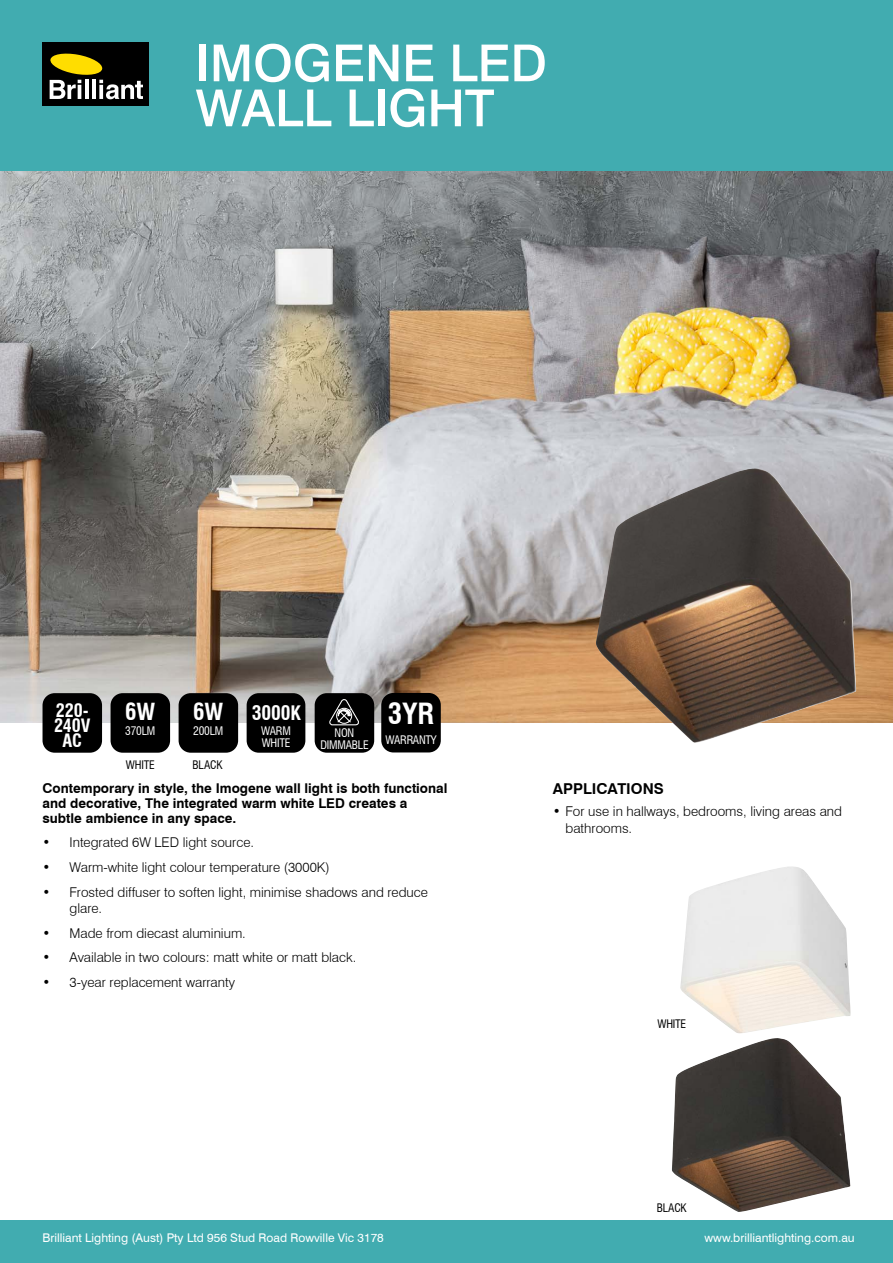
<style>
.page{position:relative;width:893px;height:1263px;background:#fff}
.page>*{position:absolute;margin:0;border:0;box-sizing:border-box;transform-origin:0 0}
.t1{font:500 51px/45px "Swiss 721 BT";color:#fff}
.t2{font:700 condensed 28.5px "Swiss 721 BT";color:#fff}
.t3{font:700 condensed 22.95px "Swiss 721 BT";color:#fff}
.t4{font:700 condensed 19.5px "Swiss 721 BT";letter-spacing:-.005em;color:#fff}
.t5{font:700 condensed 18px/15.3px "Swiss 721 BT";letter-spacing:-.005em;color:#fff;text-align:center}
.t6{font:700 15px "Swiss 721 BT";color:#000}
.t7{font:300 13.5px/16.2px "Swiss 721 BT";color:#000}
.t8{font:700 13.5px/15px "Swiss 721 BT";color:#000}
.t9{font:12px "Swiss 721 BT";color:#fff}
.t10{font:condensed 11.55px/11.2px "Swiss 721 BT";letter-spacing:-.02em;color:#fff;text-align:center}
.t11{font:condensed 11.55px "Swiss 721 BT";letter-spacing:-.02em;color:#000}
.s1{font-size:22.95px}
</style>
<div class="page">
<img style="left:0;top:170px;width:893px;height:553px">
<div style="left:0;top:0;width:893px;height:170px;background:#41acb0"></div>
<div style="left:43px;top:43px;width:106px;height:63px;background:#000"></div>
<svg style="left:50px;top:53px;width:93px;height:46px"></svg>
<div style="left:0;top:1220px;width:893px;height:43px;background:#41acb0"></div>
<div style="left:381px;top:693px;width:60px;height:59px;background:#000;border-radius:12px"></div>
<div style="left:315px;top:693px;width:59px;height:60px;background:#000;border-radius:12px"></div>
<svg style="left:329px;top:699px;width:30px;height:26px"></svg>
<div style="left:43px;top:693px;width:59px;height:60px;background:#000;border-radius:12px"></div>
<div style="left:111px;top:693px;width:59px;height:60px;background:#000;border-radius:12px"></div>
<div style="left:179px;top:693px;width:59px;height:60px;background:#000;border-radius:12px"></div>
<div style="left:247px;top:693px;width:58px;height:60px;background:#000;border-radius:12px"></div>
<img style="left:680px;top:866px;width:170px;height:167px">
<img style="left:672px;top:1038px;width:178px;height:174px">
<img style="left:596px;top:468px;width:260px;height:275px">
<h1 class="t1" style="left:196px;top:40px;width:353px">IMOGENE LED<br>WALL LIGHT</h1>
<h3 class="t5" style="left:54px;top:702px;width:38px">220-<br>240V<br>AC</h3>
<h3 class="t3" style="left:125px;top:698px;width:32px">6W</h3>
<p class="t10" style="left:125px;top:725px;width:32px">370LM</p>
<h3 class="t4" style="left:193px;top:702px;width:109px"><span class="s1">6W</span> 3000K</h3>
<p class="t10" style="left:261px;top:725px;width:31px;text-align:left">WARM<br>WHITE</p>
<p class="t10" style="left:193px;top:725px;width:32px">200LM</p>
<p class="t10" style="left:320px;top:727px;width:50px">NON<br>DIMMABLE</p>
<h2 class="t2" style="left:388px;top:697px;width:48px">3YR</h2>
<p class="t10" style="left:385px;top:734px;width:53px">WARRANTY</p>
<p class="t11" style="left:126px;top:758px;width:30px">WHITE</p>
<p class="t11" style="left:193px;top:758px;width:32px">BLACK</p>
<p class="t8" style="left:43px;top:780px;width:406px">Contemporary in style, the Imogene wall light is both functional and decorative, The integrated warm white LED creates a subtle ambience in any space.</p>
<p class="t7" style="left:43px;top:834px;width:213px">• Integrated 6W LED light source.</p>
<p class="t7" style="left:43px;top:859px;width:289px">• Warm-white light colour temperature (3000K)</p>
<p class="t7" style="left:70px;top:884px;width:360px;text-indent:-27px">• Frosted diffuser to soften light, minimise shadows and reduce glare.</p>
<p class="t7" style="left:43px;top:925px;width:205px">• Made from diecast aluminium.</p>
<p class="t7" style="left:43px;top:949px;width:315px">• Available in two colours: matt white or matt black.</p>
<p class="t7" style="left:43px;top:974px;width:194px">• 3-year replacement warranty</p>
<p class="t6" style="left:553px;top:779px;width:112px">APPLICATIONS</p>
<p class="t7" style="left:566px;top:803px;width:278px;text-indent:-13px">• For use in hallways, bedrooms, living areas and bathrooms.</p>
<p class="t11" style="left:657px;top:1016px;width:30px">WHITE</p>
<p class="t11" style="left:657px;top:1201px;width:32px">BLACK</p>
<p class="t9" style="left:43px;top:1231px;width:343px">Brilliant Lighting (Aust) Pty Ltd 956 Stud Road Rowville Vic 3178</p>
<p class="t9" style="left:704px;top:1231px;width:152px">www.brilliantlighting.com.au</p>
</div>
